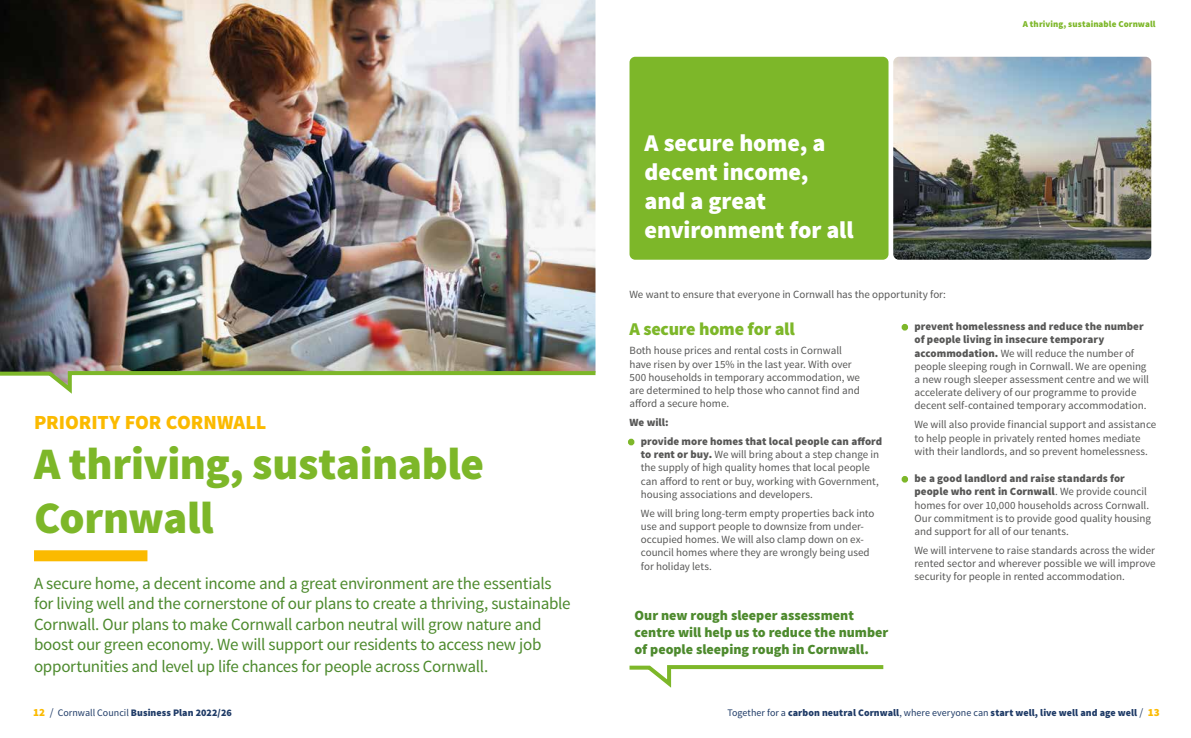
<style>
.page{position:relative;width:1191px;height:738px;background:#fff}
.page>*{position:absolute;margin:0;border:0;box-sizing:border-box;transform-origin:0 0}
.t1{font:900 45px/54px "Source Sans Pro";letter-spacing:-.01em;color:#7db729}
.t2{font:900 24px/28.8px "Source Sans Pro";letter-spacing:-.005em;color:#fff}
.t3{font:900 20px "Source Sans Pro";color:#fbba00}
.t4{font:900 18px "Source Sans Pro";letter-spacing:-.01em;color:#7db729}
.Intro{font:17px/20.7px "Source Sans Pro";letter-spacing:-.02em;color:#4d8a2d}
.t5{font:900 14px/17px "Source Sans Pro";color:#4d8a2d}
.Bull_1{font:11px/13.2px "Source Sans Pro";color:#575756}
.B1{font:11px/13.2px "Source Sans Pro";color:#575756}
.B1-2{font:900 11px "Source Sans Pro";color:#575756}
.t6{font:900 10px "Source Sans Pro";letter-spacing:.01em;color:#1f3b67}
.t7{font:900 9px "Source Sans Pro";letter-spacing:.01em;color:#7db729}
.s1{color:#7db729}
.s2{font-weight:900}
.s3{font-size:11px;color:#fbba00}
.s4{font-weight:400;font-size:11px}
.s5{font-weight:400}
</style>
<div class="page">
<img style="left:0;top:0;width:595px;height:369px">
<svg style="left:0;top:369px;width:596px;height:25px"></svg>
<svg style="left:629px;top:665px;width:255px;height:23px"></svg>
<div style="left:629px;top:57px;width:259px;height:202px;background:#7db729;border-radius:6px"></div>
<img style="left:893px;top:57px;width:258px;height:202px">
<div style="left:34px;top:550px;width:113px;height:11px;background:#fbba00"></div>
<p class="t3" style="left:34px;top:409px;width:234px">PRIORITY FOR CORNWALL</p>
<h1 class="t1" style="left:34px;top:438px;width:451px">A thriving, sustainable<br>Cornwall</h1>
<p class="Intro" style="left:34px;top:572px;width:538px">A secure home, a decent income and a great environment are the essentials for living well and the cornerstone of our plans to create a thriving, sustainable Cornwall. Our plans to make Cornwall carbon neutral will grow nature and boost our green economy. We will support our residents to access new job opportunities and level up life chances for people across Cornwall.</p>
<p class="t2" style="left:644px;top:130px;width:210px">A secure home, a decent income, and a great environment for all</p>
<p class="B1" style="left:629px;top:288px;width:318px">We want to ensure that everyone in Cornwall has the opportunity for:</p>
<p class="t7" style="left:1022px;top:18px;width:134px">A thriving, sustainable Cornwall</p>
<h2 class="t4" style="left:629px;top:317px;width:167px">A secure home for all</h2>
<p class="B1" style="left:629px;top:344px;width:232px">Both house prices and rental costs in Cornwall have risen by over 15% in the last year. With over 500 households in temporary accommodation, we are determined to help those who cannot find and afford a secure home.</p>
<p class="B1-2" style="left:629px;top:415px;width:41px">We will:</p>
<p class="Bull_1" style="left:641px;top:434px;width:243px;text-indent:-11px"><span class="s1">•</span> <span class="s2">provide more homes that local people can afford to rent or buy.</span> We will bring about a step change in the supply of high quality homes that local people can afford to rent or buy, working with Government, housing associations and developers.</p>
<p class="Bull_1" style="left:641px;top:506px;width:235px">We will bring long-term empty properties back into use and support people to downsize from under&shy;occupied homes. We will also clamp down on ex&shy;council homes where they are wrongly being used for holiday lets.</p>
<p class="t5" style="left:634px;top:607px;width:255px">Our new rough sleeper assessment centre will help us to reduce the number of people sleeping rough in Cornwall.</p>
<p class="Bull_1" style="left:914px;top:320px;width:236px;text-indent:-11px"><span class="s1">•</span> <span class="s2">prevent homelessness and reduce the number of people living in insecure temporary accommodation.</span> We will reduce the number of people sleeping rough in Cornwall. We are opening a new rough sleeper assessment centre and we will accelerate delivery of our programme to provide decent self-contained temporary accommodation.</p>
<p class="Bull_1" style="left:914px;top:418px;width:243px">We will also provide financial support and assistance to help people in privately rented homes mediate with their landlords, and so prevent homelessness.</p>
<p class="Bull_1" style="left:914px;top:471px;width:238px;text-indent:-11px"><span class="s1">•</span> <span class="s2">be a good landlord and raise standards for people who rent in Cornwall</span>. We provide council homes for over 10,000 households across Cornwall.<br>Our commitment is to provide good quality housing and support for all of our tenants.</p>
<p class="Bull_1" style="left:914px;top:543px;width:243px;text-align:justify">We will intervene to raise standards across the wider rented sector and wherever possible we will improve security for people in rented accommodation.</p>
<p class="t6" style="left:33px;top:706px;width:200px"><span class="s3">12</span> <span class="s4">/</span> <span class="s5">Cornwall Council</span> Business Plan 2022/26</p>
<p class="t6" style="left:727px;top:706px;width:434px"><span class="s5">Together for a</span> carbon neutral Cornwall<span class="s5">, where everyone can</span> start well, live well and age well <span class="s4">/</span> <span class="s3">13</span></p>
</div>
